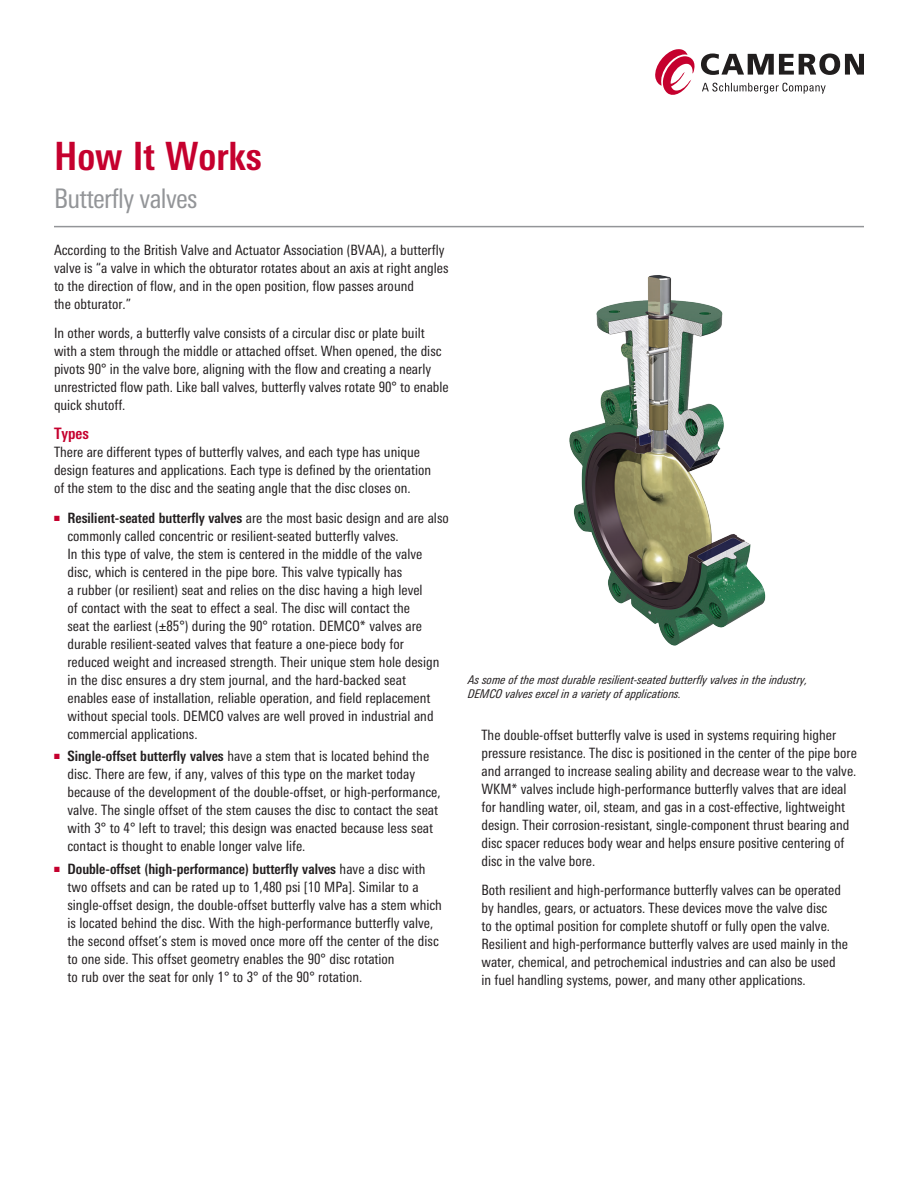
<style>
.page{position:relative;width:918px;height:1188px;background:#fff}
.page>*{position:absolute;margin:0;border:0;box-sizing:border-box;transform-origin:0 0}
.headline__front{font:700 condensed 39px "Univers Next Pro";color:#c5002e}
.Subhead{font:condensed 27px "Univers Next Pro";letter-spacing:-.025em;color:#939598}
.Body_Head{font:700 condensed 15.75px "Univers Next Pro";color:#c5002e}
.Body_Text{font:condensed 14.25px/18px "Univers Next Pro";color:#231f20}
.t1{font:italic condensed 12px/13.5px "Univers Next Pro";color:#231f20}
.s1{font-weight:700}
</style>
<div class="page">
<svg style="left:655px;top:49px;width:209px;height:46px"></svg>
<hr style="left:54px;top:226px;width:810px;height:1px;background:#939598">
<img style="left:569px;top:275px;width:197px;height:371px">
<p class="headline__front" style="left:54px;top:133px;width:209px">How It Works</p>
<p class="Subhead" style="left:54px;top:183px;width:145px">Butterfly valves</p>
<p class="Body_Text" style="left:54px;top:240px;width:396px">According to the British Valve and Actuator Association (BVAA), a butterfly valve is “a valve in which the obturator rotates about an axis at right angles to the direction of flow, and in the open position, flow passes around<br>the obturator.”</p>
<p class="Body_Text" style="left:54px;top:324px;width:396px">In other words, a butterfly valve consists of a circular disc or plate built with a stem through the middle or attached offset. When opened, the disc pivots 90° in the valve bore, aligning with the flow and creating a nearly unrestricted flow path. Like ball valves, butterfly valves rotate 90° to enable quick shutoff.</p>
<p class="Body_Head" style="left:54px;top:424px;width:37px">Types</p>
<p class="Body_Text" style="left:54px;top:443px;width:379px">There are different types of butterfly valves, and each type has unique design features and applications. Each type is defined by the orientation of the stem to the disc and the seating angle that the disc closes on.</p>
<p class="Body_Text" style="left:68px;top:509px;width:383px;text-indent:-14px"><sup>■</sup> <span class="s1">Resilient-seated butterfly valves</span> are the most basic design and are also commonly called concentric or resilient-seated butterfly valves.<br>In this type of valve, the stem is centered in the middle of the valve disc, which is centered in the pipe bore. This valve typically has<br>a rubber (or resilient) seat and relies on the disc having a high level<br>of contact with the seat to effect a seal. The disc will contact the<br>seat the earliest (±85°) during the 90° rotation. DEMCO* valves are durable resilient-seated valves that feature a one-piece body for reduced weight and increased strength. Their unique stem hole design in the disc ensures a dry stem journal, and the hard-backed seat enables ease of installation, reliable operation, and field replacement without special tools. DEMCO valves are well proved in industrial and commercial applications.</p>
<p class="Body_Text" style="left:68px;top:747px;width:375px;text-indent:-14px"><sup>■</sup> <span class="s1">Single-offset butterfly valves</span> have a stem that is located behind the disc. There are few, if any, valves of this type on the market today because of the development of the double-offset, or high-performance, valve. The single offset of the stem causes the disc to contact the seat with 3° to 4° left to travel; this design was enacted because less seat contact is thought to enable longer valve life.</p>
<p class="Body_Text" style="left:68px;top:860px;width:376px;text-indent:-14px"><sup>■</sup> <span class="s1">Double-offset (high-performance) butterfly valves</span> have a disc with two offsets and can be rated up to 1,480 psi [10 MPa]. Similar to a single-offset design, the double-offset butterfly valve has a stem which is located behind the disc. With the high-performance butterfly valve, the second offset’s stem is moved once more off the center of the disc to one side. This offset geometry enables the 90° disc rotation<br>to rub over the seat for only 1° to 3° of the 90° rotation.</p>
<p class="t1" style="left:468px;top:673px;width:341px">As some of the most durable resilient-seated butterfly valves in the industry,<br>DEMCO valves excel in a variety of applications.</p>
<p class="Body_Text" style="left:481px;top:726px;width:377px">The double-offset butterfly valve is used in systems requiring higher pressure resistance. The disc is positioned in the center of the pipe bore and arranged to increase sealing ability and decrease wear to the valve.<br>WKM* valves include high-performance butterfly valves that are ideal for handling water, oil, steam, and gas in a cost-effective, lightweight design. Their corrosion-resistant, single-component thrust bearing and disc spacer reduces body wear and helps ensure positive centering of disc in the valve bore.</p>
<p class="Body_Text" style="left:481px;top:881px;width:368px">Both resilient and high-performance butterfly valves can be operated by handles, gears, or actuators. These devices move the valve disc<br>to the optimal position for complete shutoff or fully open the valve.<br>Resilient and high-performance butterfly valves are used mainly in the water, chemical, and petrochemical industries and can also be used in fuel handling systems, power, and many other applications.</p>
</div>
